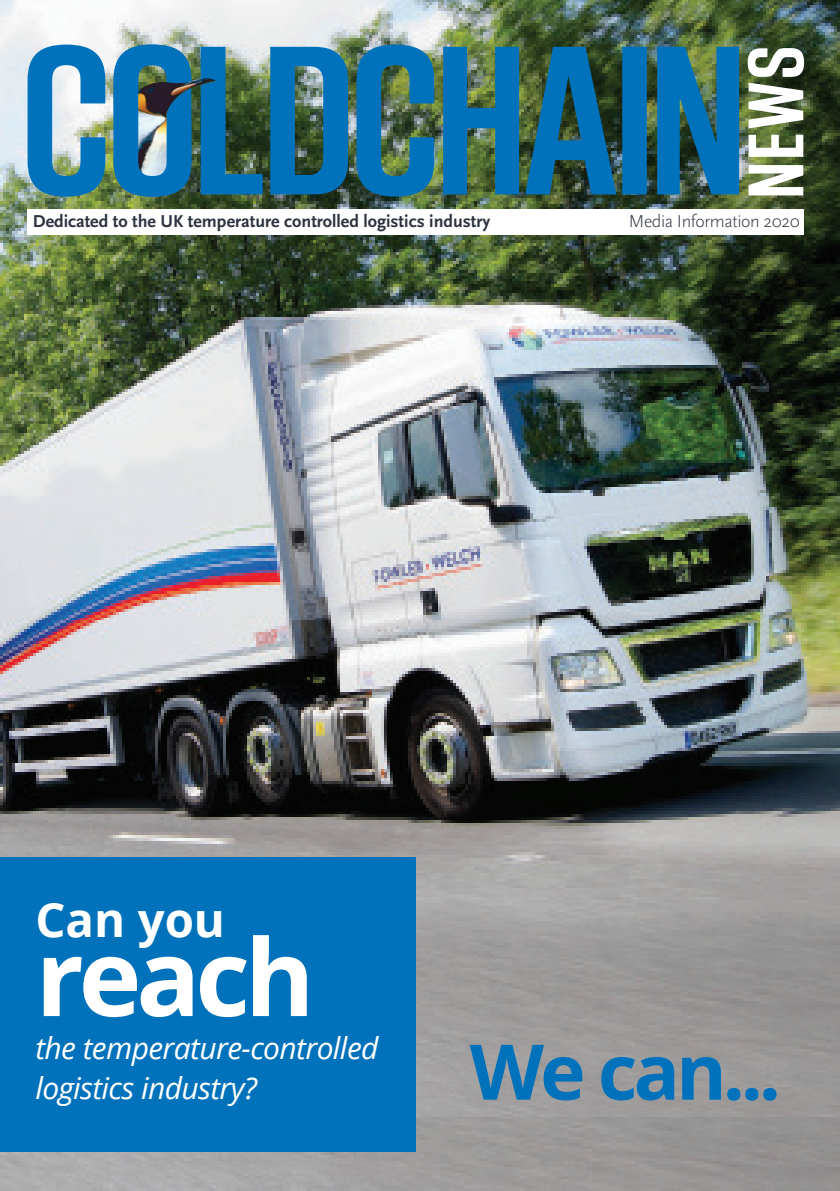
<style>
.page{position:relative;width:840px;height:1191px;background:#fff}
.page>*{position:absolute;margin:0;border:0;box-sizing:border-box;transform-origin:0 0}
.t1{font:700 106.4px "Open Sans";letter-spacing:-.05em;color:#fff}
.t2{font:700 76.8px "Open Sans";color:#0072bc}
.t3{font:700 47.4px "Open Sans";color:#fff}
.t4{font:italic 30px/40px "Open Sans";letter-spacing:-.02em;color:#fff}
.t5{font:700 18px "Scala Sans OT";color:#2d323f}
.t6{font:300 18px "Scala Sans OT";letter-spacing:-.02em;color:#2d323f}
</style>
<div class="page">
<img style="left:0;top:0;width:839px;height:1117px">
<img style="left:0;top:1117px;width:839px;height:74px">
<img style="left:28px;top:45px;width:710px;height:152px">
<img style="left:191px;top:78px;width:25px;height:101px">
<img style="left:114px;top:45px;width:77px;height:152px">
<div style="left:28px;top:209px;width:775px;height:26px;background:#fff"></div>
<svg style="left:747px;top:48px;width:56px;height:147px"></svg>
<div style="left:0;top:857px;width:415px;height:294px;background:#0072bc"></div>
<p class="t5" style="left:33px;top:211px;width:459px">Dedicated to the UK temperature controlled logistics industry</p>
<p class="t6" style="left:628px;top:212px;width:172px">Media Information 2020</p>
<h3 class="t3" style="left:35px;top:886px;width:191px">Can you</h3>
<h1 class="t1" style="left:35px;top:902px;width:280px">reach</h1>
<h3 class="t4" style="left:35px;top:1027px;width:344px">the temperature-controlled logistics industry?</h3>
<h2 class="t2" style="left:469px;top:1017px;width:312px">We can...</h2>
</div>
